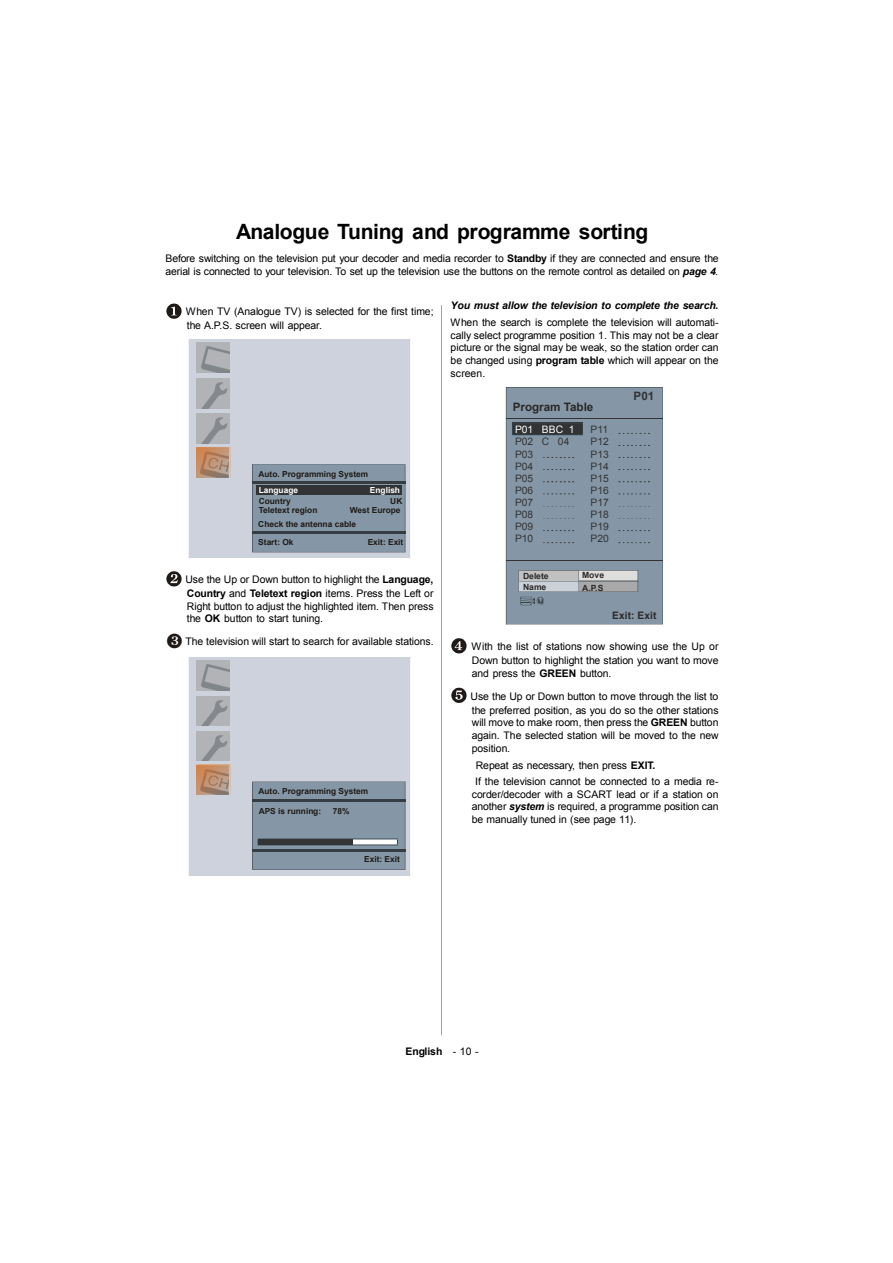
<style>
.page{position:relative;width:893px;height:1263px;background:#fff}
.page>*{position:absolute;margin:0;border:0;box-sizing:border-box;transform-origin:0 0}
.t1{font:700 21px "Arial";letter-spacing:-.02em;color:#000}
.t2{font:700 11.55px "Arial";color:#2b2828}
.t3{font:700 11.55px "Arial";color:#323335}
.t4{font:10.5px/12.6px "Arial";color:#000}
.t5{font:10.5px/12.6px "Arial";letter-spacing:-.02em;color:#000}
.t6{font:italic 700 10.5px "Arial";color:#000}
.t7{font:700 10.5px "Arial";color:#000}
.t8{font:10.2px/12.3px "Arial";color:#323335}
.t9{font:700 10.2px "Arial";color:#2b2828}
.t10{font:10.2px "Arial";color:#fff}
.t11{font:700 8.55px/11.4px "Arial";color:#2b2828}
.t12{font:700 8.25px/13.4px "Arial";color:#1f1a17}
.t13{font:700 8.25px "Arial";color:#fff}
.s1{font-weight:700}
.s2{font-weight:700;font-style:italic}
.s3{font-style:italic}
.s4{font-weight:400}
</style>
<div class="page">
<svg style="left:441px;top:305px;width:1px;height:730px"></svg>
<svg style="left:166px;top:303px;width:16px;height:16px"></svg>
<div style="left:189px;top:339px;width:221px;height:219px;background:#cdd2dc"></div>
<div style="left:252px;top:464px;width:153px;height:88px;background:#8597a6"></div>
<div style="left:256px;top:485px;width:145px;height:9px;background:#323335"></div>
<hr style="left:252px;top:481px;width:153px;height:3px;background:#363d42">
<hr style="left:252px;top:531px;width:153px;height:3px;background:#363d42">
<img style="left:196px;top:448px;width:1px;height:29px">
<img style="left:196px;top:343px;width:33px;height:29px">
<img style="left:197px;top:379px;width:33px;height:29px">
<img style="left:197px;top:413px;width:33px;height:30px">
<img style="left:197px;top:447px;width:33px;height:30px">
<svg style="left:166px;top:571px;width:16px;height:15px"></svg>
<div style="left:189px;top:657px;width:221px;height:219px;background:#cdd2dc"></div>
<img style="left:196px;top:765px;width:1px;height:30px">
<img style="left:196px;top:660px;width:33px;height:30px">
<img style="left:197px;top:696px;width:33px;height:30px">
<img style="left:197px;top:731px;width:33px;height:30px">
<img style="left:197px;top:765px;width:33px;height:30px">
<svg style="left:252px;top:782px;width:153px;height:88px;background:#7f8f9d"></svg>
<div style="left:258px;top:839px;width:94px;height:6px;background:#323335"></div>
<svg style="left:506px;top:387px;width:157px;height:237px;background:#8494a2"></svg>
<svg style="left:451px;top:638px;width:16px;height:15px"></svg>
<svg style="left:451px;top:688px;width:16px;height:15px"></svg>
<h1 class="t1" style="left:236px;top:220px;width:414px">Analogue Tuning and programme sorting</h1>
<p class="t5" style="left:166px;top:252px;width:554px">Before switching on the television put your decoder and media recorder to <span class="s1">Standby</span> if they are connected and ensure the aerial is connected to your television. To set up the television use the buttons on the remote control as detailed on <span class="s2">page 4</span><span class="s3">.</span></p>
<p class="t4" style="left:186px;top:305px;width:249px;line-height:14.1px">When TV (Analogue TV) is selected for the first time; the A.P.S. screen will appear.</p>
<p class="t6" style="left:451px;top:300px;width:269px">You must allow the television to complete the search.</p>
<p class="t4" style="left:451px;top:316px;width:269px;text-align:justify">When the search is complete the television will automati&shy;cally select programme position 1. This may not be a clear picture or the signal may be weak, so the station order can be changed using <span class="s1">program table</span> which will appear on the screen.</p>
<p class="t3" style="left:634px;top:390px;width:22px">P01</p>
<p class="t10" style="left:515px;top:424px;width:61px">P01 BBC 1</p>
<p class="t8" style="left:515px;top:436px;width:56px">P02 C 04<br>P03</p>
<p class="t2" style="left:513px;top:401px;width:82px">Program Table</p>
<p class="t8" style="left:591px;top:424px;width:19px">P11</p>
<p class="t8" style="left:591px;top:436px;width:20px">P12</p>
<p class="t8" style="left:591px;top:448px;width:20px">P13</p>
<p class="t12" style="left:258px;top:467px;width:111px">Auto. Programming System</p>
<p class="t13" style="left:259px;top:485px;width:41px">Language</p>
<p class="t13" style="left:370px;top:485px;width:31px">English</p>
<p class="t12" style="left:259px;top:495px;width:34px">Country</p>
<p class="t12" style="left:390px;top:495px;width:14px">UK</p>
<p class="t12" style="left:259px;top:504px;width:60px">Teletext region</p>
<p class="t12" style="left:258px;top:504px;width:144px;text-indent:91px">West Europe<br>Check the antenna cable</p>
<p class="t12" style="left:258px;top:535px;width:37px">Start: Ok</p>
<p class="t12" style="left:368px;top:535px;width:37px">Exit: Exit</p>
<p class="t4" style="left:185px;top:572px;width:250px;line-height:14.1px">Use the Up or Down button to highlight the <span class="s1">Language,<br>Country</span> and <span class="s1">Teletext region</span> items. Press the Left or</p>
<p class="t4" style="left:187px;top:600px;width:248px">Right button to adjust the highlighted item. Then press the <span class="s1">OK</span> button to start tuning.</p>
<p class="t4" style="left:185px;top:635px;width:250px">The television will start to search for available stations.</p>
<p class="t12" style="left:258px;top:785px;width:111px">Auto. Programming System</p>
<p class="t12" style="left:259px;top:805px;width:64px">APS is running:</p>
<p class="t12" style="left:333px;top:805px;width:18px">78%</p>
<p class="t12" style="left:364px;top:852px;width:37px">Exit: Exit</p>
<p class="t8" style="left:515px;top:460px;width:20px">P04</p>
<p class="t8" style="left:591px;top:460px;width:20px">P14</p>
<p class="t8" style="left:515px;top:472px;width:20px">P05</p>
<p class="t8" style="left:591px;top:472px;width:20px">P15</p>
<p class="t8" style="left:515px;top:484px;width:20px">P06</p>
<p class="t8" style="left:591px;top:484px;width:20px">P16</p>
<p class="t8" style="left:515px;top:496px;width:20px">P07</p>
<p class="t8" style="left:591px;top:496px;width:20px">P17</p>
<p class="t8" style="left:515px;top:508px;width:20px">P08</p>
<p class="t8" style="left:591px;top:508px;width:20px">P18</p>
<p class="t8" style="left:515px;top:520px;width:20px">P09</p>
<p class="t8" style="left:591px;top:520px;width:20px">P19</p>
<p class="t8" style="left:515px;top:532px;width:20px">P10</p>
<p class="t8" style="left:591px;top:532px;width:20px">P20</p>
<p class="t11" style="left:523px;top:570px;width:27px">Delete<br>Name</p>
<p class="t11" style="left:582px;top:569px;width:23px;line-height:12.6px">Move<br>A.P.S</p>
<p class="t9" style="left:612px;top:610px;width:46px">Exit: Exit</p>
<p class="t4" style="left:472px;top:639px;width:249px;line-height:14.1px">With the list of stations now showing use the Up or<br>Down button to highlight the station you want to move</p>
<p class="t4" style="left:471px;top:662px;width:249px;line-height:22.8px">and press the <span class="s1">GREEN</span> button.<br>Use the Up or Down button to move through the list to</p>
<p class="t4" style="left:472px;top:704px;width:248px;text-align:justify">the preferred position, as you do so the other stations will move to make room, then press the <span class="s1">GREEN</span> button again. The selected station will be moved to the new position.</p>
<p class="t4" style="left:475px;top:756px;width:245px;line-height:16.8px">Repeat as necessary, then press <span class="s1">EXIT.<br></span>If the television cannot be connected to a media re-</p>
<p class="t4" style="left:472px;top:788px;width:248px;text-align:justify">corder/decoder with a SCART lead or if a station on another <span class="s2">system</span> is required, a programme position can be manually tuned in (see page 11).</p>
<p class="t7" style="left:405px;top:1046px;width:75px">English <span class="s4">- 10 -</span></p>
</div>
